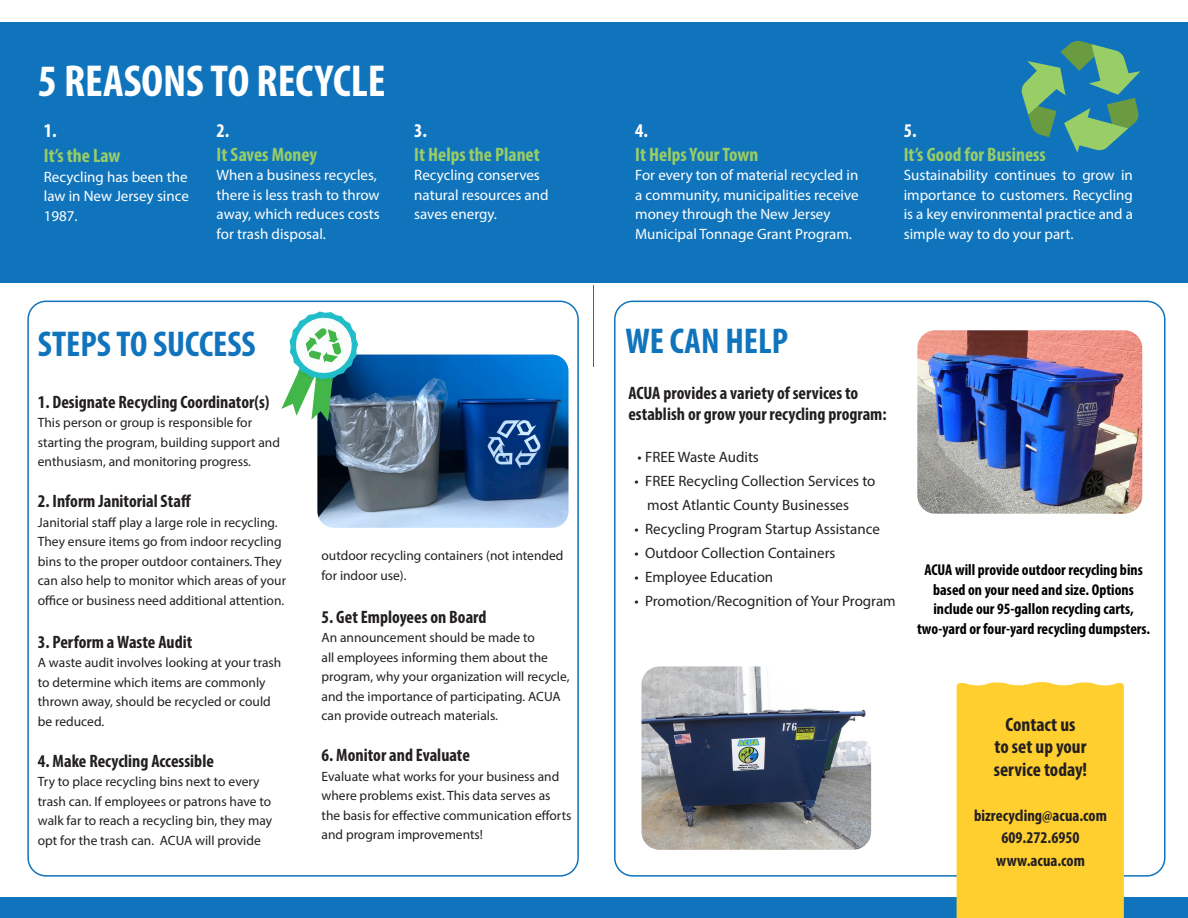
<style>
.page{position:relative;width:1188px;height:918px;background:#fff}
.page>*{position:absolute;margin:0;border:0;box-sizing:border-box;transform-origin:0 0}
.t1{font:45px "Myriad Variable Concept";color:#fff}
.t2{font:36px "Myriad Variable Concept";color:#1074bc}
.t3{font:19.5px "Myriad Variable Concept";color:#99cd65}
.t4{font:19.5px "Myriad Variable Concept";color:#231f20}
.t5{font:19.5px "Myriad Variable Concept";color:#fff}
.t6{font:18px/21.6px "Myriad Variable Concept";color:#231f20}
.t7{font:16.5px "Myriad Variable Concept";color:#231f20}
.t8{font:15.75px/19.5px "Myriad Variable Concept";color:#000;text-align:center}
.t9{font:15px/19.5px "Myriad Pro";color:#fff}
.t10{font:15px/24px "Myriad Pro";color:#231f20}
.t11{font:15px/19.5px "Myriad Variable Concept";color:#fff}
.t12{font:13.5px/19.5px "Myriad Variable Concept";color:#231f20}
</style>
<div class="page">
<div style="left:594px;top:23px;width:594px;height:260px;background:#1074bc"></div>
<div style="left:0;top:23px;width:594px;height:260px;background:#1074bc"></div>
<img style="left:318px;top:356px;width:250px;height:171px">
<div style="left:314px;top:352px;width:258px;height:179px;border:3px solid #fff;border-radius:18px"></div>
<div style="left:0;top:897px;width:1188px;height:21px;background:#1074bc"></div>
<div style="left:957px;top:682px;width:167px;height:236px;background:#ffcf30"></div>
<img style="left:917px;top:330px;width:225px;height:184px">
<img style="left:642px;top:666px;width:229px;height:184px">
<svg style="left:1021px;top:41px;width:119px;height:112px"></svg>
<svg style="left:281px;top:312px;width:77px;height:109px"></svg>
<div style="left:27px;top:301px;width:552px;height:576px;border:2px solid #1074bc;border-radius:18px"></div>
<p class="t1" style="left:38px;top:55px;width:349px">5 REASONS TO RECYCLE</p>
<p class="t5" style="left:44px;top:119px;width:14px">1.</p>
<p class="t3" style="left:44px;top:144px;width:78px">It’s the Law</p>
<p class="t9" style="left:44px;top:167px;width:147px;text-align:justify">Recycling has been the law in New Jersey since 1987.</p>
<p class="t5" style="left:217px;top:119px;width:14px">2.</p>
<p class="t3" style="left:217px;top:143px;width:102px">It Saves Money</p>
<p class="t9" style="left:217px;top:165px;width:165px">When a business recycles, there is less trash to throw away, which reduces costs for trash disposal.</p>
<p class="t5" style="left:414px;top:119px;width:14px">3.</p>
<p class="t3" style="left:414px;top:143px;width:127px">It Helps the Planet</p>
<p class="t9" style="left:414px;top:165px;width:136px">Recycling conserves natural resources and saves energy.</p>
<p class="t5" style="left:635px;top:119px;width:14px">4.</p>
<p class="t3" style="left:635px;top:143px;width:125px">It Helps Your Town</p>
<p class="t11" style="left:635px;top:165px;width:225px">For every ton of material recycled in a community, municipalities receive money through the New Jersey Municipal Tonnage Grant Program.</p>
<p class="t5" style="left:904px;top:119px;width:14px">5.</p>
<p class="t3" style="left:904px;top:143px;width:144px">It’s Good for Business</p>
<p class="t9" style="left:904px;top:165px;width:231px;text-align:justify">Sustainability continues to grow in importance to customers. Recycling is a key environmental practice and a simple way to do your part.</p>
<p class="t2" style="left:38px;top:323px;width:219px">STEPS TO SUCCESS</p>
<p class="t2" style="left:626px;top:319px;width:164px">WE CAN HELP</p>
<p class="t6" style="left:628px;top:382px;width:260px">ACUA provides a variety of services to establish or grow your recycling program:</p>
<p class="t10" style="left:638px;top:445px;width:123px">• FREE Waste Audits</p>
<p class="t10" style="left:647px;top:469px;width:230px;text-indent:-13px">• FREE Recycling Collection Services to most Atlantic County Businesses</p>
<p class="t10" style="left:634px;top:517px;width:247px">• Recycling Program Startup Assistance</p>
<p class="t10" style="left:634px;top:541px;width:203px">• Outdoor Collection Containers</p>
<p class="t10" style="left:634px;top:565px;width:140px">• Employee Education</p>
<p class="t10" style="left:634px;top:589px;width:263px">• Promotion/Recognition of Your Program</p>
<p class="t6" style="left:38px;top:391px;width:233px">1. Designate Recycling Coordinator(s)</p>
<p class="t12" style="left:38px;top:413px;width:244px">This person or group is responsible for starting the program, building support and enthusiasm, and monitoring progress.</p>
<p class="t6" style="left:38px;top:490px;width:155px">2. Inform Janitorial Staff</p>
<p class="t12" style="left:38px;top:512px;width:250px">Janitorial staff play a large role in recycling.<br>They ensure items go from indoor recycling bins to the proper outdoor containers. They can also help to monitor which areas of your office or business need additional attention.</p>
<p class="t6" style="left:38px;top:631px;width:156px">3. Perform a Waste Audit</p>
<p class="t12" style="left:38px;top:653px;width:245px">A waste audit involves looking at your trash to determine which items are commonly thrown away, should be recycled or could be reduced.</p>
<p class="t6" style="left:38px;top:750px;width:178px">4. Make Recycling Accessible</p>
<p class="t12" style="left:38px;top:772px;width:236px">Try to place recycling bins next to every trash can. If employees or patrons have to walk far to reach a recycling bin, they may opt for the trash can. ACUA will provide</p>
<p class="t12" style="left:322px;top:546px;width:243px">outdoor recycling containers (not intended for indoor use).</p>
<p class="t6" style="left:322px;top:606px;width:167px">5. Get Employees on Board</p>
<p class="t12" style="left:322px;top:628px;width:250px">An announcement should be made to<br>all employees informing them about the program, why your organization will recycle, and the importance of participating. ACUA can provide outreach materials.</p>
<p class="t6" style="left:322px;top:745px;width:150px">6. Monitor and Evaluate</p>
<p class="t12" style="left:322px;top:767px;width:251px">Evaluate what works for your business and where problems exist. This data serves as the basis for effective communication efforts and program improvements!</p>
<p class="t8" style="left:924px;top:560px;width:220px">ACUA will provide outdoor recycling bins based on your need and size. Options include our 95-gallon recycling carts,</p>
<p class="t8" style="left:917px;top:619px;width:235px">two-yard or four-yard recycling dumpsters.</p>
<p class="t4" style="left:1005px;top:713px;width:72px">Contact us</p>
<p class="t4" style="left:994px;top:735px;width:94px">to set up your</p>
<p class="t4" style="left:994px;top:758px;width:95px">service today!</p>
<p class="t7" style="left:974px;top:805px;width:134px">bizrecycling@acua.com</p>
<p class="t7" style="left:1002px;top:828px;width:79px">609.272.6950</p>
<p class="t7" style="left:996px;top:850px;width:90px">www.acua.com</p>
</div>
